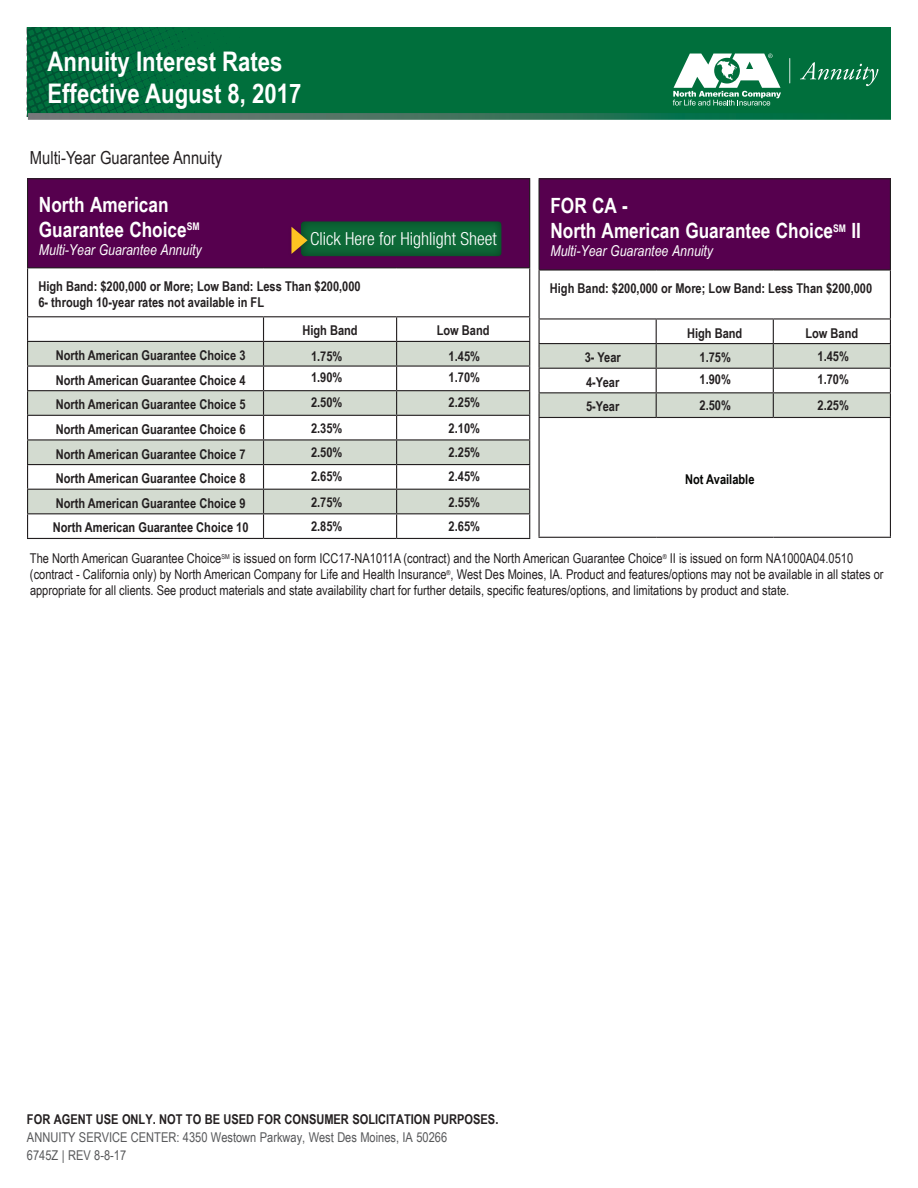
<style>
.page{position:relative;width:918px;height:1188px;background:#fff}
.page>*{position:absolute;margin:0;border:0;box-sizing:border-box;transform-origin:0 0}
.t1{font:700 27px/32.4px "Arial Narrow";color:#fff}
.t2{font:700 21px/25.2px "Arial Narrow";color:#fff}
.t3{font:18px "Arial Narrow";color:#231f20}
.t4{font:300 condensed 18px "Helvetica Neue LT Std";color:#fff}
.t5{font:italic 15px "Arial Narrow";color:#fff}
.t6{font:700 13.5px/24.6px "Arial Narrow";color:#231f20}
.t7{font:13.5px/16.2px "Arial Narrow";color:#231f20}
.t8{font:13.5px/18px "Arial Narrow";color:#57585a}
.t9{font:700 13.5px "Arial Narrow";color:#040503}
</style>
<div class="page">
<div style="left:28px;top:27px;width:863px;height:89px;background:#006f3c"></div>
<img style="left:27px;top:27px;width:190px;height:89px">
<svg style="left:789px;top:58px;width:1px;height:25px"></svg>
<svg style="left:800px;top:62px;width:78px;height:24px"></svg>
<svg style="left:673px;top:54px;width:108px;height:52px"></svg>
<svg style="left:28px;top:113px;width:863px;height:7px;background:#3f7760"></svg>
<div style="left:539px;top:179px;width:351px;height:91px;background:#56004e"></div>
<svg style="left:540px;top:418px;width:350px;height:119px"></svg>
<hr style="left:538px;top:178px;width:118px;height:1px;background:#231f20">
<hr style="left:538px;top:179px;width:2px;height:90px;background:#231f20">
<hr style="left:656px;top:178px;width:117px;height:1px;background:#231f20">
<hr style="left:773px;top:178px;width:118px;height:1px;background:#231f20">
<hr style="left:890px;top:179px;width:1px;height:90px;background:#231f20">
<hr style="left:538px;top:269px;width:118px;height:2px;background:#231f20">
<hr style="left:656px;top:269px;width:117px;height:2px;background:#231f20">
<hr style="left:773px;top:269px;width:118px;height:2px;background:#231f20">
<hr style="left:538px;top:271px;width:2px;height:47px;background:#231f20">
<hr style="left:538px;top:320px;width:2px;height:23px;background:#231f20">
<hr style="left:538px;top:344px;width:2px;height:24px;background:#231f20">
<hr style="left:538px;top:369px;width:2px;height:23px;background:#231f20">
<hr style="left:538px;top:393px;width:2px;height:24px;background:#231f20">
<hr style="left:538px;top:417px;width:118px;height:1px;background:#231f20">
<hr style="left:538px;top:418px;width:2px;height:119px;background:#231f20">
<hr style="left:656px;top:417px;width:117px;height:1px;background:#231f20">
<hr style="left:773px;top:417px;width:118px;height:1px;background:#231f20">
<hr style="left:538px;top:537px;width:118px;height:1px;background:#231f20">
<hr style="left:656px;top:537px;width:117px;height:1px;background:#231f20">
<hr style="left:773px;top:537px;width:118px;height:1px;background:#231f20">
<hr style="left:890px;top:271px;width:1px;height:47px;background:#231f20">
<hr style="left:538px;top:318px;width:118px;height:2px;background:#231f20">
<hr style="left:656px;top:318px;width:117px;height:2px;background:#231f20">
<hr style="left:773px;top:318px;width:118px;height:2px;background:#231f20">
<hr style="left:538px;top:343px;width:118px;height:1px;background:#231f20">
<hr style="left:538px;top:368px;width:118px;height:1px;background:#231f20">
<hr style="left:538px;top:392px;width:118px;height:1px;background:#231f20">
<svg style="left:539px;top:320px;width:352px;height:97px"></svg>
<hr style="left:890px;top:418px;width:1px;height:119px;background:#231f20">
<div style="left:28px;top:179px;width:502px;height:89px;background:#56004e"></div>
<div style="left:28px;top:342px;width:501px;height:23px;background:#d3dbd0"></div>
<svg style="left:28px;top:367px;width:501px;height:171px"></svg>
<hr style="left:27px;top:178px;width:237px;height:1px;background:#231f20">
<hr style="left:27px;top:179px;width:1px;height:88px;background:#231f20">
<hr style="left:264px;top:178px;width:133px;height:1px;background:#231f20">
<hr style="left:397px;top:178px;width:133px;height:1px;background:#231f20">
<hr style="left:529px;top:179px;width:1px;height:88px;background:#231f20">
<hr style="left:27px;top:267px;width:237px;height:1px;background:#231f20">
<hr style="left:264px;top:267px;width:133px;height:1px;background:#231f20">
<hr style="left:397px;top:267px;width:133px;height:1px;background:#231f20">
<hr style="left:27px;top:268px;width:1px;height:48px;background:#231f20">
<hr style="left:27px;top:415px;width:237px;height:1px;background:#231f20">
<hr style="left:264px;top:415px;width:133px;height:1px;background:#231f20">
<hr style="left:397px;top:415px;width:133px;height:1px;background:#231f20">
<hr style="left:27px;top:439px;width:237px;height:2px;background:#231f20">
<hr style="left:264px;top:439px;width:133px;height:2px;background:#231f20">
<hr style="left:397px;top:439px;width:133px;height:2px;background:#231f20">
<hr style="left:27px;top:464px;width:237px;height:1px;background:#231f20">
<hr style="left:264px;top:464px;width:133px;height:1px;background:#231f20">
<hr style="left:397px;top:464px;width:133px;height:1px;background:#231f20">
<hr style="left:27px;top:489px;width:237px;height:1px;background:#231f20">
<hr style="left:264px;top:489px;width:133px;height:1px;background:#231f20">
<hr style="left:397px;top:489px;width:133px;height:1px;background:#231f20">
<hr style="left:27px;top:513px;width:237px;height:1px;background:#231f20">
<svg style="left:27px;top:317px;width:1px;height:221px"></svg>
<hr style="left:264px;top:513px;width:133px;height:1px;background:#231f20">
<hr style="left:397px;top:513px;width:133px;height:1px;background:#231f20">
<hr style="left:27px;top:538px;width:237px;height:1px;background:#231f20">
<hr style="left:264px;top:538px;width:133px;height:1px;background:#231f20">
<hr style="left:397px;top:538px;width:133px;height:1px;background:#231f20">
<hr style="left:529px;top:268px;width:1px;height:48px;background:#231f20">
<hr style="left:27px;top:316px;width:237px;height:1px;background:#231f20">
<hr style="left:264px;top:316px;width:133px;height:1px;background:#231f20">
<hr style="left:397px;top:316px;width:133px;height:1px;background:#231f20">
<hr style="left:27px;top:341px;width:237px;height:1px;background:#231f20">
<hr style="left:27px;top:365px;width:237px;height:2px;background:#231f20">
<hr style="left:264px;top:341px;width:133px;height:1px;background:#231f20">
<hr style="left:397px;top:341px;width:133px;height:1px;background:#231f20">
<hr style="left:264px;top:365px;width:133px;height:2px;background:#231f20">
<hr style="left:397px;top:365px;width:133px;height:2px;background:#231f20">
<hr style="left:27px;top:390px;width:237px;height:1px;background:#231f20">
<hr style="left:264px;top:390px;width:133px;height:1px;background:#231f20">
<hr style="left:397px;top:390px;width:133px;height:1px;background:#231f20">
<svg style="left:263px;top:317px;width:1px;height:221px"></svg>
<svg style="left:396px;top:317px;width:1px;height:221px"></svg>
<svg style="left:529px;top:317px;width:1px;height:221px"></svg>
<div style="left:300px;top:221px;width:203px;height:36px;background:#231f20;opacity:.5"></div>
<div style="left:288px;top:224px;width:25px;height:36px;background:#231f20;opacity:.3"></div>
<svg style="left:291px;top:227px;width:17px;height:27px"></svg>
<h1 class="t1" style="left:48px;top:45px;width:255px">Annuity Interest Rates<br>Effective August 8, 2017</h1>
<h3 class="t3" style="left:30px;top:148px;width:194px">Multi-Year Guarantee Annuity</h3>
<h2 class="t2" style="left:39px;top:191px;width:162px">North American<br>Guarantee Choice<sup>SM</sup></h2>
<p class="t5" style="left:39px;top:241px;width:164px">Multi-Year Guarantee Annuity</p>
<p class="t6" style="left:38px;top:278px;width:324px;line-height:16.2px">High Band: $200,000 or More; Low Band: Less Than $200,000<br>6- through 10-year rates not available in FL</p>
<p class="t6" style="left:302px;top:318px;width:57px">High Band</p>
<p class="t6" style="left:437px;top:318px;width:54px">Low Band</p>
<p class="t6" style="left:53px;top:343px;width:197px">North American Guarantee Choice 3<br>North American Guarantee Choice 4<br>North American Guarantee Choice 5<br>North American Guarantee Choice 6<br>North American Guarantee Choice 7<br>North American Guarantee Choice 8<br>North American Guarantee Choice 9<br>North American Guarantee Choice 10</p>
<p class="t6" style="left:311px;top:344px;width:33px">1.75%</p>
<p class="t6" style="left:700px;top:345px;width:33px">1.75%</p>
<h2 class="t2" style="left:550px;top:192px;width:312px">FOR CA -<br>North American Guarantee Choice<sup>SM</sup> II</h2>
<p class="t5" style="left:550px;top:242px;width:164px">Multi-Year Guarantee Annuity</p>
<p class="t6" style="left:550px;top:276px;width:324px">High Band: $200,000 or More; Low Band: Less Than $200,000</p>
<p class="t6" style="left:687px;top:320px;width:57px">High Band</p>
<p class="t6" style="left:805px;top:320px;width:54px">Low Band</p>
<p class="t6" style="left:585px;top:345px;width:38px;text-align:justify">3- Year 4-Year 5-Year</p>
<h3 class="t4" style="left:310px;top:228px;width:188px">Click Here for Highlight Sheet</h3>
<p class="t6" style="left:449px;top:344px;width:33px">1.45%</p>
<p class="t6" style="left:818px;top:344px;width:33px">1.45%</p>
<p class="t6" style="left:449px;top:365px;width:33px">1.70%</p>
<p class="t6" style="left:818px;top:367px;width:33px">1.70%</p>
<p class="t6" style="left:449px;top:390px;width:33px">2.25%</p>
<p class="t6" style="left:818px;top:393px;width:33px">2.25%</p>
<p class="t6" style="left:449px;top:416px;width:33px;line-height:24.2px;text-align:justify">2.10% 2.25% 2.45%</p>
<p class="t6" style="left:449px;top:489px;width:33px">2.55%<br>2.65%</p>
<p class="t6" style="left:311px;top:365px;width:33px">1.90%</p>
<p class="t6" style="left:700px;top:367px;width:33px">1.90%</p>
<p class="t6" style="left:311px;top:390px;width:33px">2.50%</p>
<p class="t6" style="left:700px;top:393px;width:33px">2.50%</p>
<p class="t6" style="left:311px;top:416px;width:33px;line-height:24.2px;text-align:justify">2.35% 2.50% 2.65%</p>
<p class="t6" style="left:311px;top:489px;width:33px">2.75%<br>2.85%</p>
<p class="t9" style="left:685px;top:471px;width:71px">Not Available</p>
<p class="t7" style="left:30px;top:550px;width:855px">The North American Guarantee Choice<sup>SM</sup> is issued on form ICC17-NA1011A (contract) and the North American Guarantee Choice<sup>®</sup> II is issued on form NA1000A04.0510 (contract - California only) by North American Company for Life and Health Insurance<sup>®</sup>, West Des Moines, IA. Product and features/options may not be available in all states or appropriate for all clients. See product materials and state availability chart for further details, specific features/options, and limitations by product and state.</p>
<p class="t6" style="left:27px;top:1106px;width:473px">FOR AGENT USE ONLY. NOT TO BE USED FOR CONSUMER SOLICITATION PURPOSES.</p>
<p class="t8" style="left:27px;top:1128px;width:422px">ANNUITY SERVICE CENTER: 4350 Westown Parkway, West Des Moines, IA 50266<br>6745Z | REV 8-8-17</p>
</div>
